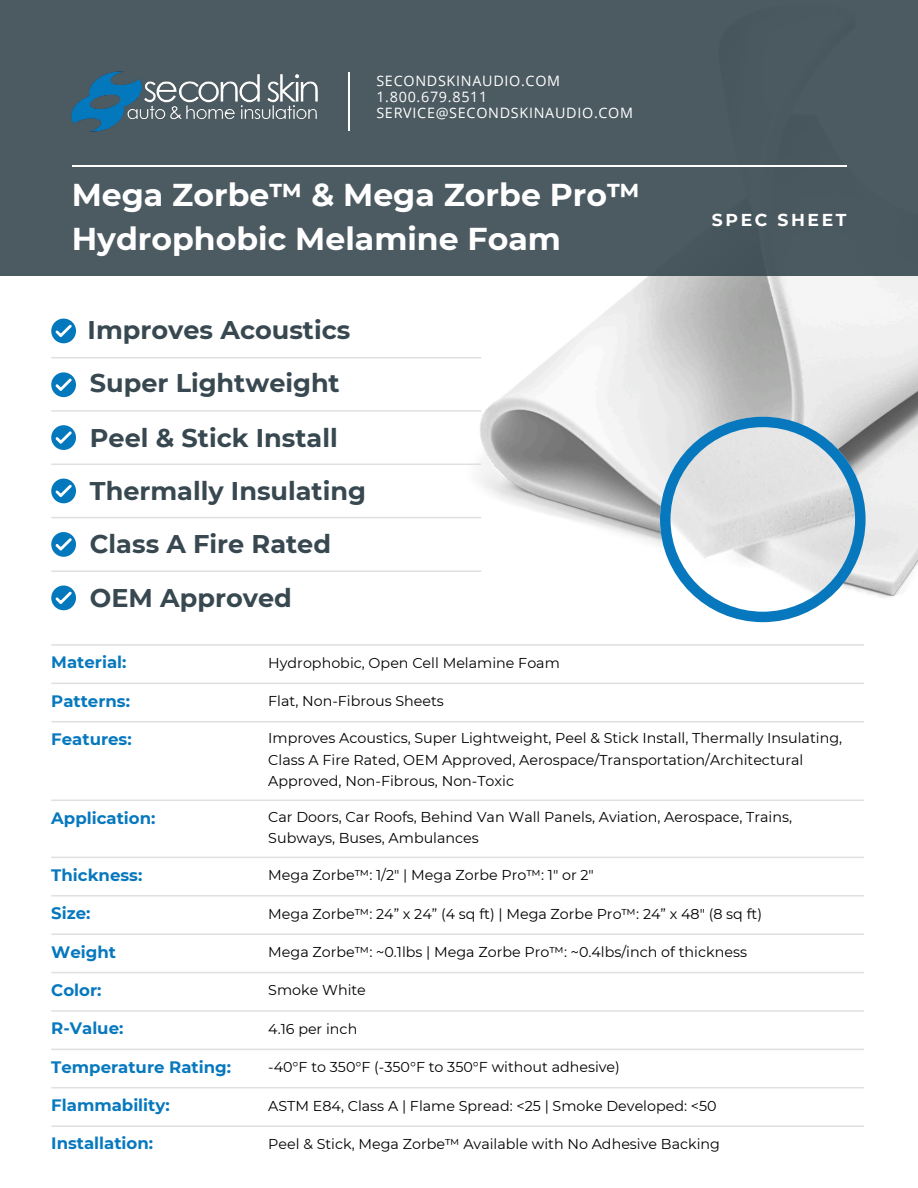
<style>
.page{position:relative;width:918px;height:1188px;background:#fff}
.page>*{position:absolute;margin:0;border:0;box-sizing:border-box;transform-origin:0 0}
.t1{font:700 31.6px/44.2px "Montserrat";color:#fff}
.t2{font:700 25.6px "Montserrat";color:#384850}
.t3{font:700 17.2px "Montserrat";letter-spacing:.15em;color:#fff}
.t4{font:700 16.6px "Montserrat";color:#0778be}
.t5{font:14.4px/16.2px "Open Sans";letter-spacing:.05em;color:#fff}
.t6{font:14.2px/21.4px "Montserrat";color:#000}
</style>
<div class="page">
<img style="left:459px;top:275px;width:459px;height:348px">
<div style="left:0;top:0;width:918px;height:275px;background:#4c5a61"></div>
<svg style="left:660px;top:417px;width:205px;height:205px"></svg>
<img style="left:71px;top:71px;width:247px;height:61px">
<hr style="left:348px;top:72px;width:2px;height:59px;background:#fff">
<hr style="left:72px;top:166px;width:774px;height:1px;background:#fff">
<svg style="left:51px;top:372px;width:25px;height:25px"></svg>
<hr style="left:51px;top:357px;width:430px;height:1px;background:#e0e0df">
<hr style="left:51px;top:410px;width:430px;height:2px;background:#e0e0df">
<hr style="left:51px;top:464px;width:430px;height:1px;background:#e0e0df">
<hr style="left:51px;top:517px;width:430px;height:1px;background:#e0e0df">
<hr style="left:51px;top:570px;width:430px;height:2px;background:#e0e0df">
<svg style="left:51px;top:425px;width:25px;height:25px"></svg>
<svg style="left:51px;top:479px;width:25px;height:24px"></svg>
<svg style="left:51px;top:532px;width:25px;height:25px"></svg>
<svg style="left:51px;top:586px;width:25px;height:24px"></svg>
<svg style="left:51px;top:319px;width:25px;height:24px"></svg>
<hr style="left:51px;top:644px;width:813px;height:2px;background:#e0e0df">
<hr style="left:51px;top:683px;width:813px;height:1px;background:#e0e0df">
<hr style="left:51px;top:721px;width:813px;height:1px;background:#e0e0df">
<hr style="left:51px;top:800px;width:813px;height:1px;background:#e0e0df">
<hr style="left:51px;top:857px;width:813px;height:1px;background:#e0e0df">
<hr style="left:51px;top:972px;width:813px;height:1px;background:#e0e0df">
<hr style="left:51px;top:1049px;width:813px;height:1px;background:#e0e0df">
<hr style="left:51px;top:1125px;width:813px;height:2px;background:#e0e0df">
<hr style="left:51px;top:1087px;width:813px;height:2px;background:#e0e0df">
<hr style="left:51px;top:895px;width:813px;height:2px;background:#e0e0df">
<hr style="left:51px;top:933px;width:813px;height:2px;background:#e0e0df">
<hr style="left:51px;top:1010px;width:813px;height:2px;background:#e0e0df">
<h2 class="t5" style="left:376px;top:72px;width:258px">SECONDSKINAUDIO.COM<br>1.800.679.8511<br>SERVICE@SECONDSKINAUDIO.COM</h2>
<p class="t1" style="left:72px;top:173px;width:570px">Mega Zorbe™ &amp; Mega Zorbe Pro™<br>Hydrophobic Melamine Foam</p>
<p class="t2" style="left:88px;top:315px;width:264px">Improves Acoustics</p>
<h5 class="t2" style="left:90px;top:367px;width:251px">Super Lightweight</h5>
<h1 class="t2" style="left:90px;top:422px;width:249px">Peel &amp; Stick Install</h1>
<h3 class="t2" style="left:90px;top:475px;width:277px">Thermally Insulating</h3>
<p class="t2" style="left:90px;top:528px;width:243px">Class A Fire Rated</p>
<p class="t2" style="left:90px;top:582px;width:203px">OEM Approved</p>
<h2 class="t4" style="left:51px;top:652px;width:77px">Material:</h2>
<p class="t6" style="left:268px;top:652px;width:293px">Hydrophobic, Open Cell Melamine Foam</p>
<p class="t4" style="left:51px;top:691px;width:80px">Patterns:</p>
<p class="t6" style="left:268px;top:690px;width:177px">Flat, Non-Fibrous Sheets</p>
<p class="t3" style="left:712px;top:209px;width:136px">SPEC SHEET</p>
<p class="t4" style="left:51px;top:729px;width:82px">Features:</p>
<h2 class="t6" style="left:268px;top:727px;width:575px">Improves Acoustics, Super Lightweight, Peel &amp; Stick Install, Thermally Insulating,<br>Class A Fire Rated, OEM Approved, Aerospace/Transportation/Architectural<br>Approved, Non-Fibrous, Non-Toxic</h2>
<p class="t4" style="left:51px;top:808px;width:106px">Application:</p>
<p class="t6" style="left:268px;top:806px;width:525px">Car Doors, Car Roofs, Behind Van Wall Panels, Aviation, Aerospace, Trains,<br>Subways, Buses, Ambulances</p>
<h2 class="t4" style="left:51px;top:865px;width:93px">Thickness:</h2>
<p class="t6" style="left:268px;top:864px;width:327px">Mega Zorbe™: 1/2" | Mega Zorbe Pro™: 1" or 2"</p>
<p class="t4" style="left:51px;top:903px;width:41px">Size:</p>
<h2 class="t6" style="left:268px;top:903px;width:495px">Mega Zorbe™: 24” x 24” (4 sq ft) | Mega Zorbe Pro™: 24” x 48" (8 sq ft)</h2>
<h4 class="t4" style="left:51px;top:941px;width:66px">Weight</h4>
<p class="t6" style="left:268px;top:941px;width:480px">Mega Zorbe™: ~0.1lbs | Mega Zorbe Pro™: ~0.4lbs/inch of thickness</p>
<h2 class="t4" style="left:51px;top:980px;width:52px">Color:</h2>
<p class="t6" style="left:268px;top:980px;width:99px">Smoke White</p>
<p class="t4" style="left:51px;top:1018px;width:74px">R-Value:</p>
<h4 class="t6" style="left:268px;top:1018px;width:91px">4.16 per inch</h4>
<p class="t4" style="left:51px;top:1057px;width:181px">Temperature Rating:</p>
<p class="t6" style="left:268px;top:1056px;width:353px">-40°F to 350°F (-350°F to 350°F without adhesive)</p>
<h4 class="t4" style="left:51px;top:1095px;width:120px">Flammability:</h4>
<p class="t6" style="left:268px;top:1095px;width:450px">ASTM E84, Class A | Flame Spread: &lt;25 | Smoke Developed: &lt;50</p>
<p class="t4" style="left:51px;top:1133px;width:103px">Installation:</p>
<h4 class="t6" style="left:268px;top:1133px;width:453px">Peel &amp; Stick, Mega Zorbe™ Available with No Adhesive Backing</h4>
</div>
